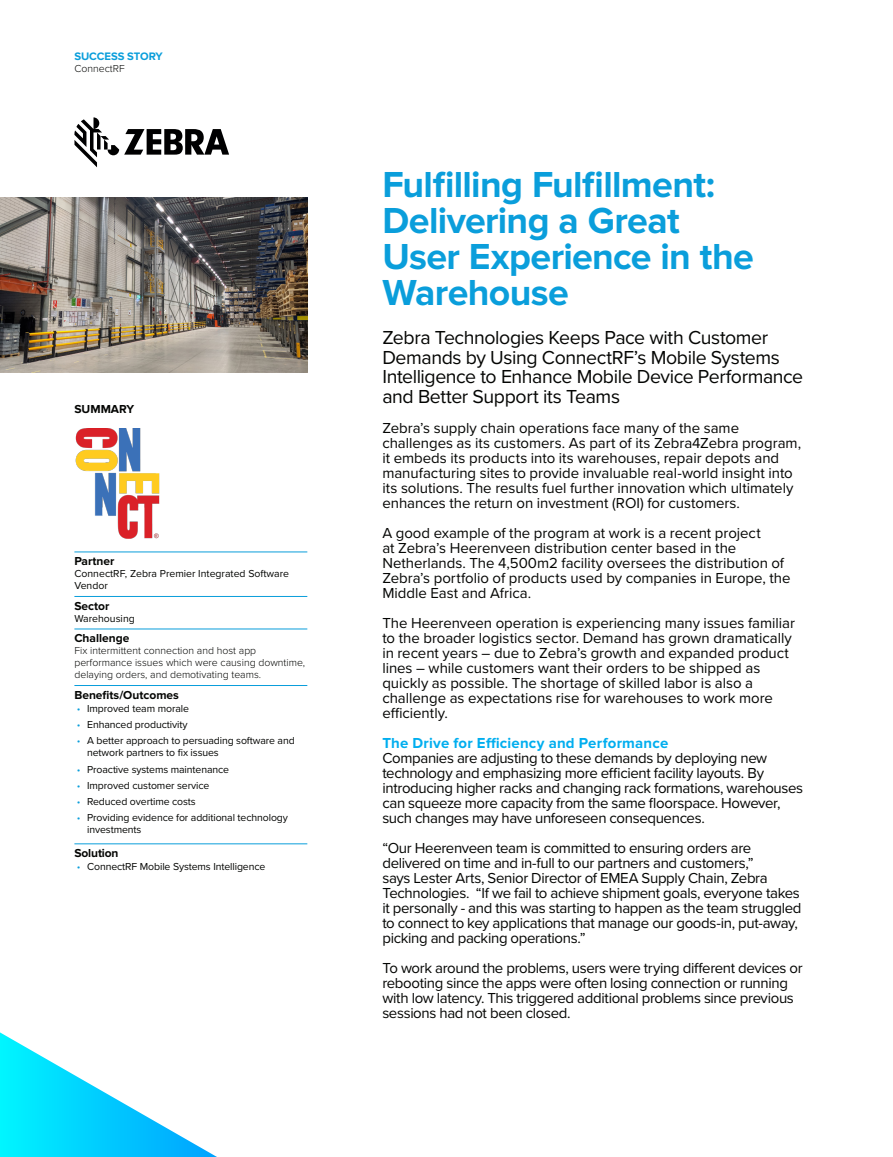
<style>
.page{position:relative;width:893px;height:1157px;background:#fff}
.page>*{position:absolute;margin:0;border:0;box-sizing:border-box;transform-origin:0 0}
.TITLE_BLUE_HEADER{font:700 37.5px/36px "Proxima Nova";letter-spacing:-.02em;color:#0a9edb}
.BODY_HEADER{font:19.5px/19.5px "Proxima Nova";letter-spacing:-.02em;color:#040503}
.MAIN_BODY{font:15px/15px "Proxima Nova";letter-spacing:-.005em;color:#040503}
.PARAGRAPH_BREAK{font:15px/15px "Proxima Nova";letter-spacing:-.025em;color:#040503}
.PARAGRAPH_BLUE_HEADE{font:700 15px "Proxima Nova";letter-spacing:.015em;color:#00aeef}
.t1{font:700 12px "Proxima Nova";color:#040503}
.t2{font:700 11.25px "Proxima Nova";letter-spacing:-.005em;color:#0a9edb}
.t3{font:10.5px/12px "Proxima Nova";letter-spacing:-.01em;color:#040503}
.t4{font:300 10.5px/12px "Proxima Nova";color:#040503}
.s1{font-weight:300;color:#0a9edb}
</style>
<div class="page">
<hr style="left:74px;top:551px;width:233px;height:1px;background:#0a9edb">
<hr style="left:74px;top:596px;width:233px;height:1px;background:#0a9edb">
<hr style="left:74px;top:628px;width:233px;height:1px;background:#0a9edb">
<hr style="left:74px;top:685px;width:233px;height:1px;background:#0a9edb">
<hr style="left:74px;top:843px;width:233px;height:1px;background:#0a9edb">
<svg style="left:0;top:1032px;width:217px;height:125px"></svg>
<svg style="left:74px;top:117px;width:155px;height:50px"></svg>
<img style="left:0;top:198px;width:307px;height:174px">
<img style="left:75px;top:428px;width:85px;height:110px">
<p class="t2" style="left:74px;top:50px;width:90px">SUCCESS STORY</p>
<p class="t4" style="left:74px;top:63px;width:52px">ConnectRF</p>
<p class="t1" style="left:74px;top:401px;width:61px">SUMMARY</p>
<p class="t1" style="left:74px;top:554px;width:42px">Partner</p>
<p class="t3" style="left:74px;top:567px;width:216px">ConnectRF, Zebra Premier Integrated Software<br>Vendor</p>
<p class="t1" style="left:74px;top:598px;width:37px">Sector</p>
<p class="t3" style="left:74px;top:611px;width:62px">Warehousing</p>
<p class="t1" style="left:74px;top:631px;width:57px">Challenge</p>
<p class="t4" style="left:74px;top:644px;width:232px">Fix intermittent connection and host app performance issues which were causing downtime, delaying orders, and demotivating teams.</p>
<p class="t1" style="left:74px;top:687px;width:106px">Benefits/Outcomes</p>
<p class="t3" style="left:77px;top:702px;width:114px"><span class="s1">•</span> Improved team morale</p>
<p class="t3" style="left:77px;top:718px;width:112px"><span class="s1">•</span> Enhanced productivity</p>
<p class="t3" style="left:87px;top:734px;width:209px;text-indent:-10px"><span class="s1">•</span> A better approach to persuading software and network partners to fix issues</p>
<p class="t3" style="left:77px;top:762px;width:154px"><span class="s1">•</span> Proactive systems maintenance</p>
<p class="t3" style="left:77px;top:779px;width:134px"><span class="s1">•</span> Improved customer service</p>
<p class="t3" style="left:77px;top:795px;width:120px"><span class="s1">•</span> Reduced overtime costs</p>
<p class="t3" style="left:87px;top:811px;width:202px;text-indent:-10px"><span class="s1">•</span> Providing evidence for additional technology investments</p>
<p class="t1" style="left:74px;top:846px;width:46px">Solution</p>
<p class="t3" style="left:77px;top:860px;width:190px"><span class="s1">•</span> ConnectRF Mobile Systems Intelligence</p>
<p class="TITLE_BLUE_HEADER" style="left:382px;top:168px;width:373px">Fulfilling Fulfillment:<br>Delivering a Great<br>User Experience in the<br>Warehouse</p>
<p class="BODY_HEADER" style="left:382px;top:327px;width:422px">Zebra Technologies Keeps Pace with Customer Demands by Using ConnectRF’s Mobile Systems Intelligence to Enhance Mobile Device Performance and Better Support its Teams</p>
<p class="MAIN_BODY" style="left:382px;top:419px;width:420px">Zebra’s supply chain operations face many of the same challenges as its customers. As part of its Zebra4Zebra program, it embeds its products into its warehouses, repair depots and manufacturing sites to provide invaluable real-world insight into its solutions. The results fuel further innovation which ultimately enhances the return on investment (ROI) for customers.</p>
<p class="MAIN_BODY" style="left:382px;top:524px;width:410px">A good example of the program at work is a recent project<br>at Zebra’s Heerenveen distribution center based in the Netherlands. The 4,500m2 facility oversees the distribution of Zebra’s portfolio of products used by companies in Europe, the Middle East and Africa.</p>
<p class="MAIN_BODY" style="left:382px;top:614px;width:414px">The Heerenveen operation is experiencing many issues familiar to the broader logistics sector. Demand has grown dramatically in recent years – due to Zebra’s growth and expanded product lines – while customers want their orders to be shipped as quickly as possible. The shortage of skilled labor is also a challenge as expectations rise for warehouses to work more efficiently.</p>
<p class="PARAGRAPH_BLUE_HEADE" style="left:382px;top:734px;width:287px">The Drive for Efficiency and Performance</p>
<p class="PARAGRAPH_BREAK" style="left:382px;top:749px;width:422px">Companies are adjusting to these demands by deploying new technology and emphasizing more efficient facility layouts. By introducing higher racks and changing rack formations, warehouses can squeeze more capacity from the same floorspace. However, such changes may have unforeseen consequences.</p>
<p class="PARAGRAPH_BREAK" style="left:382px;top:839px;width:421px">“Our Heerenveen team is committed to ensuring orders are delivered on time and in-full to our partners and customers,”<br>says Lester Arts, Senior Director of EMEA Supply Chain, Zebra Technologies. “If we fail to achieve shipment goals, everyone takes it personally - and this was starting to happen as the team struggled to connect to key applications that manage our goods-in, put-away, picking and packing operations.”</p>
<p class="PARAGRAPH_BREAK" style="left:382px;top:959px;width:422px">To work around the problems, users were trying different devices or rebooting since the apps were often losing connection or running with low latency. This triggered additional problems since previous sessions had not been closed.</p>
</div>
